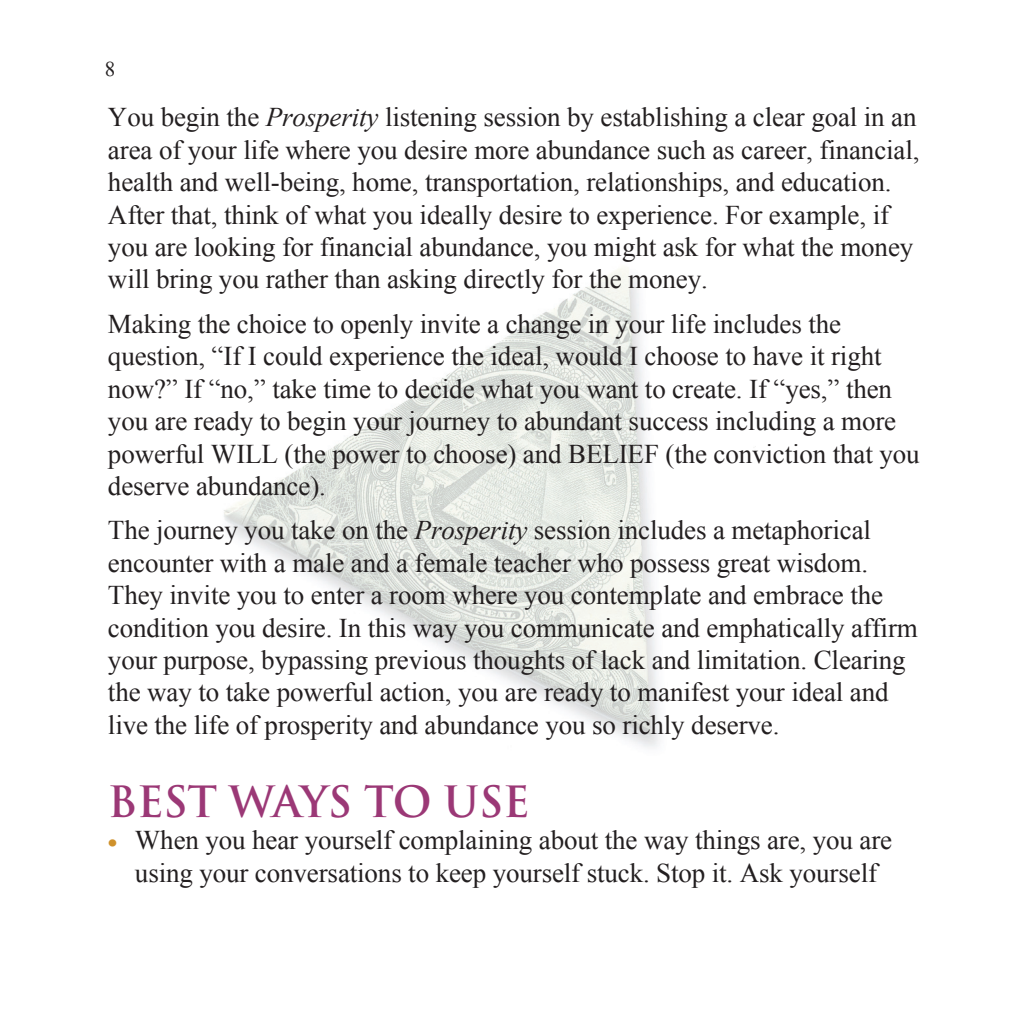
<style>
.page{position:relative;width:1026px;height:1020px;background:#fff}
.page>*{position:absolute;margin:0;border:0;box-sizing:border-box;transform-origin:0 0}
.t1{font:700 42px "Trajan";letter-spacing:-.01em;color:#9b3876}
.t2{font:27px/32.4px "Times New Roman";letter-spacing:-.005em;color:#231f20}
.t3{font:21px "Times New Roman";color:#231f20}
.s1{font-style:italic}
.s2{font-weight:700;color:#cf912b}
</style>
<div class="page">
<img style="left:224px;top:268px;width:436px;height:479px">
<p class="t3" style="left:105px;top:56px;width:12px">8</p>
<p class="t2" style="left:108px;top:101px;width:813px">You begin the <span class="s1">Prosperity</span> listening session by establishing a clear goal in an area of your life where you desire more abundance such as career, financial, health and well-being, home, transportation, relationships, and education.<br>After that, think of what you ideally desire to experience. For example, if you are looking for financial abundance, you might ask for what the money will bring you rather than asking directly for the money.</p>
<p class="t2" style="left:108px;top:307px;width:813px">Making the choice to openly invite a change in your life includes the question, “If I could experience the ideal, would I choose to have it right now?” If “no,” take time to decide what you want to create. If “yes,” then you are ready to begin your journey to abundant success including a more powerful WILL (the power to choose) and BELIEF (the conviction that you deserve abundance).</p>
<p class="t2" style="left:108px;top:513px;width:811px">The journey you take on the <span class="s1">Prosperity</span> session includes a metaphorical encounter with a male and a female teacher who possess great wisdom.<br>They invite you to enter a room where you contemplate and embrace the condition you desire. In this way you communicate and emphatically affirm your purpose, bypassing previous thoughts of lack and limitation. Clearing the way to take powerful action, you are ready to manifest your ideal and live the life of prosperity and abundance you so richly deserve.</p>
<h1 class="t1" style="left:108px;top:775px;width:423px">BEST WAYS TO USE</h1>
<p class="t2" style="left:108px;top:823px;width:786px;text-align:center"><span class="s2">•</span> When you hear yourself complaining about the way things are, you are using your conversations to keep yourself stuck. Stop it. Ask yourself</p>
</div>
